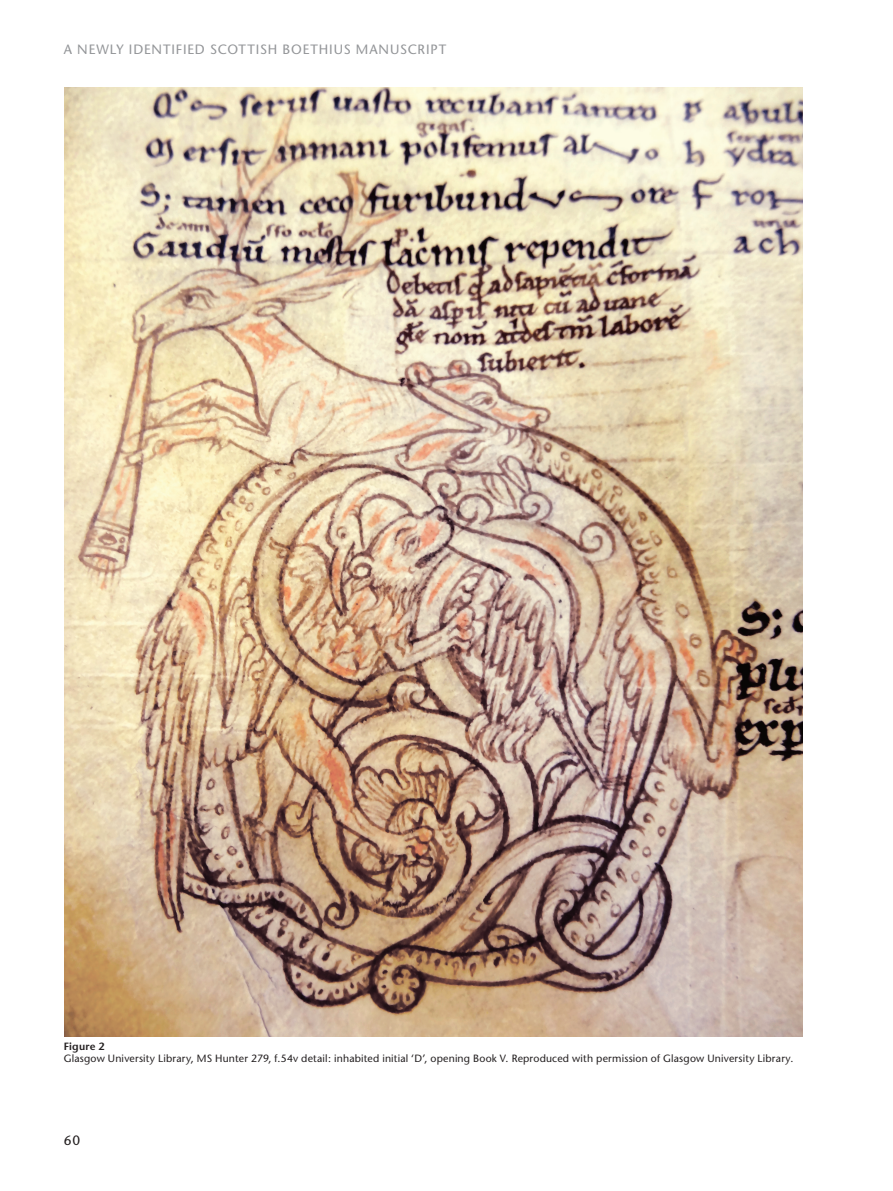
<style>
.page{position:relative;width:893px;height:1191px;background:#fff}
.page>*{position:absolute;margin:0;border:0;box-sizing:border-box;transform-origin:0 0}
.t1{font:13.5px "Stone Sans";color:#939598}
.t2{font:13.5px "Stone Sans";color:#231f20}
.t3{font:10.5px "Stone Sans";letter-spacing:.015em;color:#231f20}
.t4{font:600 10.5px "Stone Sans";letter-spacing:.02em;color:#231f20}
</style>
<div class="page">
<img style="left:65px;top:87px;width:738px;height:949px">
<p class="t1" style="left:64px;top:41px;width:24px">A newly</p>
<p class="t1" style="left:129px;top:41px;width:9px">identified</p>
<p class="t1" style="left:210px;top:41px;width:17px">Scottish</p>
<p class="t1" style="left:283px;top:41px;width:18px">Boethius</p>
<p class="t1" style="left:356px;top:41px;width:10px">manuscript</p>
<p class="t4" style="left:64px;top:1040px;width:42px">Figure 2</p>
<p class="t3" style="left:64px;top:1052px;width:731px">Glasgow University Library, MS Hunter 279, f.54v detail: inhabited initial ‘D’, opening Book V. Reproduced with permission of Glasgow University Library.</p>
<p class="t2" style="left:64px;top:1131px;width:18px">60</p>
</div>
